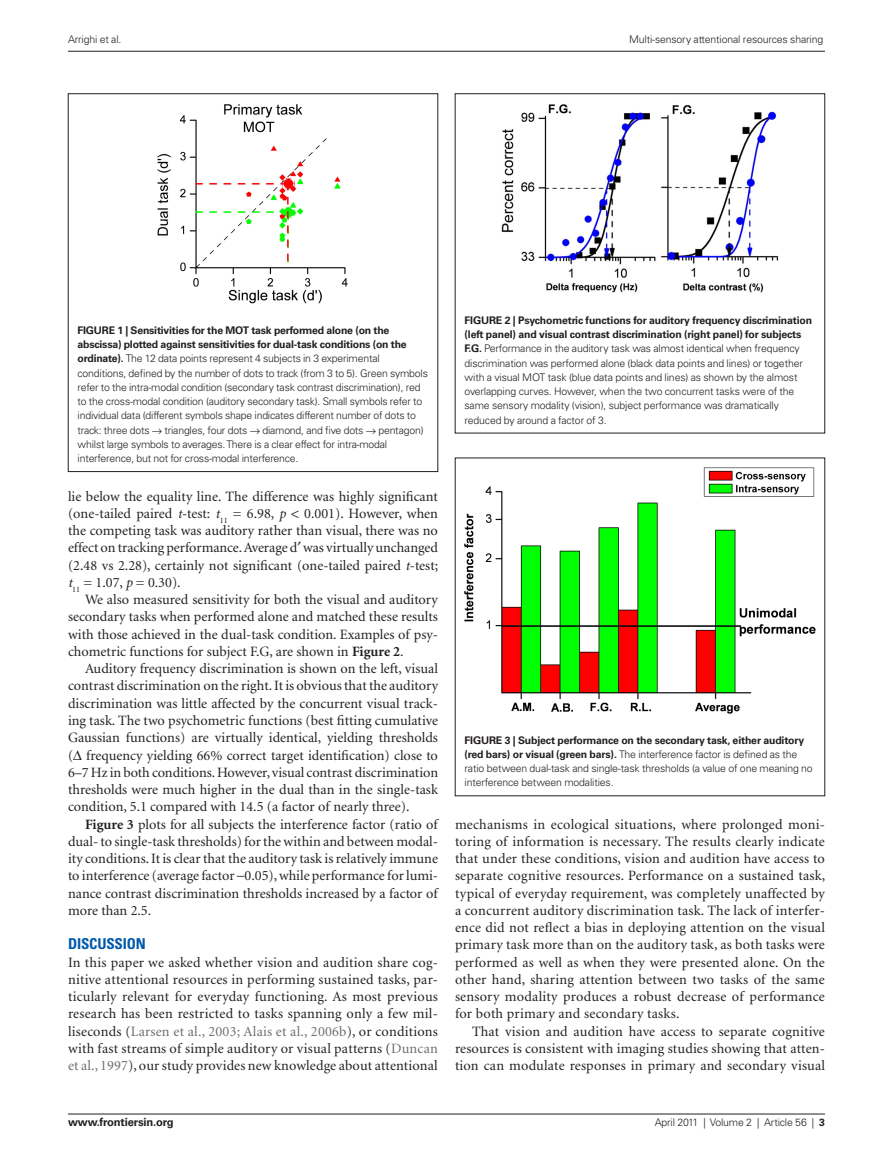
<style>
.page{position:relative;width:893px;height:1170px;background:#fff}
.page>*{position:absolute;margin:0;border:0;box-sizing:border-box;transform-origin:0 0}
.t1{font:700 condensed 15px "Univers";letter-spacing:-.01em;color:#015aaa}
.t2{font:14.25px/17.2px "Minion";color:#231f20;text-align:justify}
.t3{font:700 11.25px "Univers";letter-spacing:-.015em;color:#231f20}
.t4{font:300 10.5px/14.2px "Univers";letter-spacing:-.02em;color:#231f20}
.s1{font-weight:700}
.s2{font-style:italic}
.s3{color:#6c6d70}
</style>
<div class="page">
<img style="left:157px;top:104px;width:191px;height:200px">
<img style="left:502px;top:104px;width:276px;height:189px">
<img style="left:464px;top:467px;width:352px;height:246px">
<hr style="left:68px;top:51px;width:757px;height:1px;background:#231f20">
<hr style="left:68px;top:1113px;width:757px;height:1px;background:#231f20">
<p class="t4" style="left:68px;top:32px;width:55px">Arrighi et al.</p>
<p class="t4" style="left:629px;top:32px;width:196px">Multi-sensory attentional resources sharing</p>
<p class="t4" style="left:78px;top:323px;width:352px"><span class="s1">Figure 1 | Sensitivities for the MOT task performed alone (on the abscissa) plotted against sensitivities for dual-task conditions (on the ordinate).</span> The 12 data points represent 4 subjects in 3 experimental conditions, defined by the number of dots to track (from 3 to 5). Green symbols refer to the intra-modal condition (secondary task contrast discrimination), red to the cross-modal condition (auditory secondary task). Small symbols refer to individual data (different symbols shape indicates different number of dots to track: three dots → triangles, four dots → diamond, and five dots → pentagon) whilst large symbols to averages. There is a clear effect for intra-modal interference, but not for cross-modal interference.</p>
<p class="t2" style="left:68px;top:488px;width:371px">lie below the equality line. The difference was highly significant (one-tailed paired <span class="s2">t</span>-test: <span class="s2">t</span><sub>11</sub> = 6.98, <span class="s2">p</span></p>
<p class="t2" style="left:68px;top:505px;width:372px;text-indent:236px">0.001). However, when the competing task was auditory rather than visual, there was no effect on tracking performance. Average d was virtually unchanged (2.48 vs 2.28), certainly not significant (one-tailed paired <span class="s2">t</span>-test; <span class="s2">t</span><sub>11</sub> = 1.07, <span class="s2">p</span> = 0.30).</p>
<p class="t2" style="left:68px;top:591px;width:371px;text-indent:17px">We also measured sensitivity for both the visual and auditory secondary tasks when performed alone and matched these results with those achieved in the dual-task condition. Examples of psy&shy;chometric functions for subject F.G, are shown in <span class="s1">Figure 2</span>.</p>
<p class="t2" style="left:68px;top:660px;width:372px;text-indent:17px">Auditory frequency discrimination is shown on the left, visual contrast discrimination on the right. It is obvious that the auditory discrimination was little affected by the concurrent visual track&shy;ing task. The two psychometric functions (best fitting cumulative Gaussian functions) are virtually identical, yielding thresholds (∆ frequency yielding 66% correct target identification) close to 6–7 Hz in both conditions. However, visual contrast discrimination thresholds were much higher in the dual than in the single-task condition, 5.1 compared with 14.5 (a factor of nearly three).</p>
<p class="t2" style="left:68px;top:815px;width:372px;text-indent:17px"><span class="s1">Figure 3</span> plots for all subjects the interference factor (ratio of dual- to single-task thresholds) for the within and between modal&shy;ity conditions. It is clear that the auditory task is relatively immune to interference (average factor −0.05), while performance for lumi&shy;nance contrast discrimination thresholds increased by a factor of more than 2.5.</p>
<p class="t1" style="left:68px;top:934px;width:79px">DISCUSSION</p>
<p class="t2" style="left:68px;top:953px;width:371px">In this paper we asked whether vision and audition share cog&shy;nitive attentional resources in performing sustained tasks, par&shy;ticularly relevant for everyday functioning. As most previous research has been restricted to tasks spanning only a few mil&shy;liseconds (<span class="s3">Larsen et al., 2003; Alais et al., 2006b</span>), or conditions with fast streams of simple auditory or visual patterns (<span class="s3">Duncan et al., 1997</span>), our study provides new knowledge about attentional</p>
<p class="t4" style="left:465px;top:313px;width:349px"><span class="s1">Figure 2 | Psychometric functions for auditory frequency discrimination (left panel) and visual contrast discrimination (right panel) for subjects F.G.</span> Performance in the auditory task was almost identical when frequency discrimination was performed alone (black data points and lines) or together with a visual MOT task (blue data points and lines) as shown by the almost overlapping curves. However, when the two concurrent tasks were of the same sensory modality (vision), subject performance was dramatically reduced by around a factor of 3.</p>
<p class="t4" style="left:465px;top:732px;width:350px"><span class="s1">Figure 3 | Subject performance on the secondary task, either auditory (red bars) or visual (green bars).</span> The interference factor is defined as the ratio between dual-task and single-task thresholds (a value of one meaning no interference between modalities.</p>
<p class="t2" style="left:455px;top:815px;width:372px">mechanisms in ecological situations, where prolonged moni&shy;toring of information is necessary. The results clearly indicate that under these conditions, vision and audition have access to separate cognitive resources. Performance on a sustained task, typical of everyday requirement, was completely unaffected by a concurrent auditory discrimination task. The lack of interfer&shy;ence did not reflect a bias in deploying attention on the visual primary task more than on the auditory task, as both tasks were performed as well as when they were presented alone. On the other hand, sharing attention between two tasks of the same sensory modality produces a robust decrease of performance for both primary and secondary tasks.</p>
<p class="t2" style="left:455px;top:1022px;width:371px;text-indent:17px">That vision and audition have access to separate cognitive resources is consistent with imaging studies showing that atten&shy;tion can modulate responses in primary and secondary visual</p>
<p class="t3" style="left:68px;top:1115px;width:107px">www.frontiersin.org</p>
<p class="t4" style="left:655px;top:1115px;width:172px">April 2011 | Volume 2 | Article 56 | <span class="s1">3</span></p>
</div>
